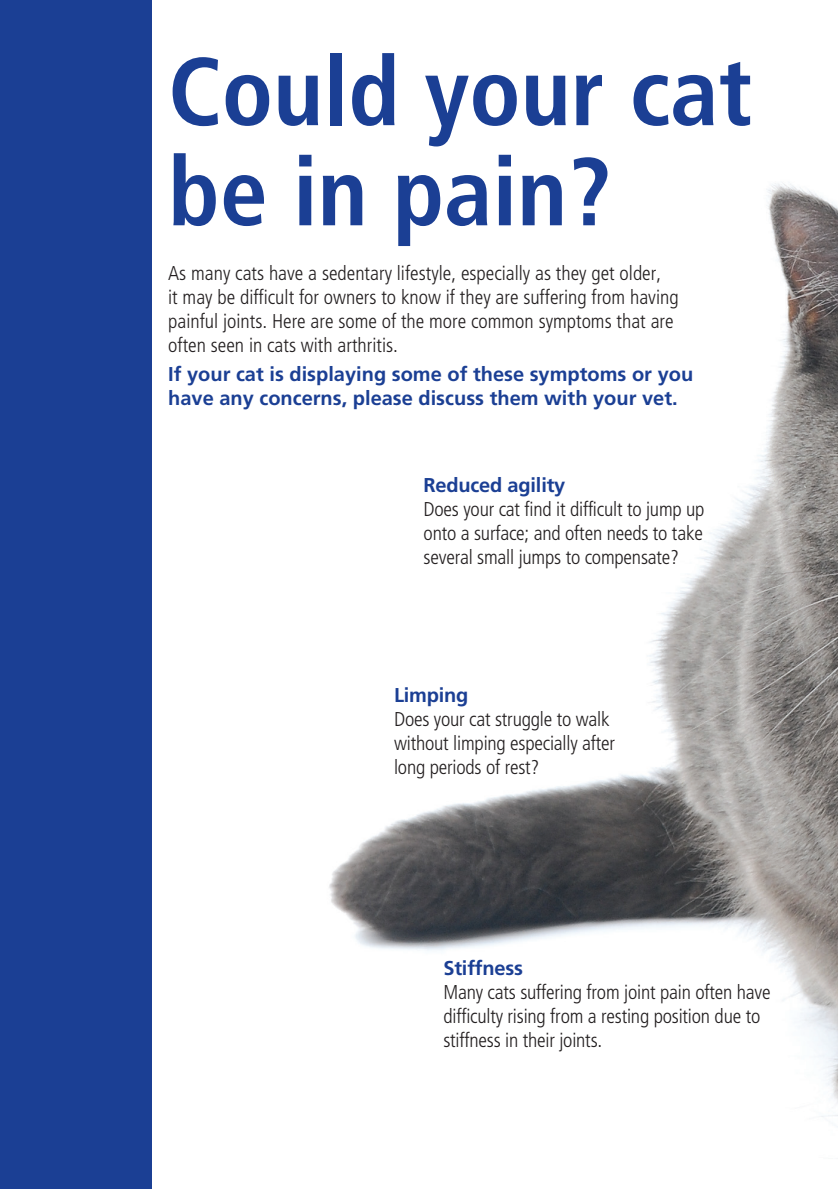
<style>
.page{position:relative;width:838px;height:1189px;background:#fff}
.page>*{position:absolute;margin:0;border:0;box-sizing:border-box;transform-origin:0 0}
.t1{font:700 condensed 96px/100px "Frutiger LT Std";color:#1b3f94}
.t2{font:300 condensed 20px/24px "Frutiger LT Std";letter-spacing:-.01em;color:#231f20}
.t3{font:700 20px/24px "Frutiger LT Std";color:#1b3f94}
</style>
<div class="page">
<div style="left:0;top:0;width:151px;height:1188px;background:#1b3f94"></div>
<img style="left:329px;top:183px;width:508px;height:934px">
<h1 class="t1" style="left:168px;top:42px;width:585px">Could your cat be in pain?</h1>
<p class="t2" style="left:168px;top:261px;width:511px">As many cats have a sedentary lifestyle, especially as they get older,<br>it may be difficult for owners to know if they are suffering from having painful joints. Here are some of the more common symptoms that are often seen in cats with arthritis.</p>
<p class="t3" style="left:168px;top:362px;width:526px">If your cat is displaying some of these symptoms or you have any concerns, please discuss them with your vet.</p>
<p class="t3" style="left:423px;top:473px;width:143px">Reduced agility</p>
<p class="t2" style="left:423px;top:497px;width:282px;text-align:justify">Does your cat find it difficult to jump up onto a surface; and often needs to take several small jumps to compensate?</p>
<p class="t3" style="left:394px;top:682px;width:76px">Limping</p>
<p class="t2" style="left:394px;top:707px;width:222px">Does your cat struggle to walk without limping especially after long periods of rest?</p>
<p class="t3" style="left:443px;top:955px;width:81px">Stiffness</p>
<p class="t2" style="left:443px;top:979px;width:328px">Many cats suffering from joint pain often have difficulty rising from a resting position due to stiffness in their joints.</p>
</div>
